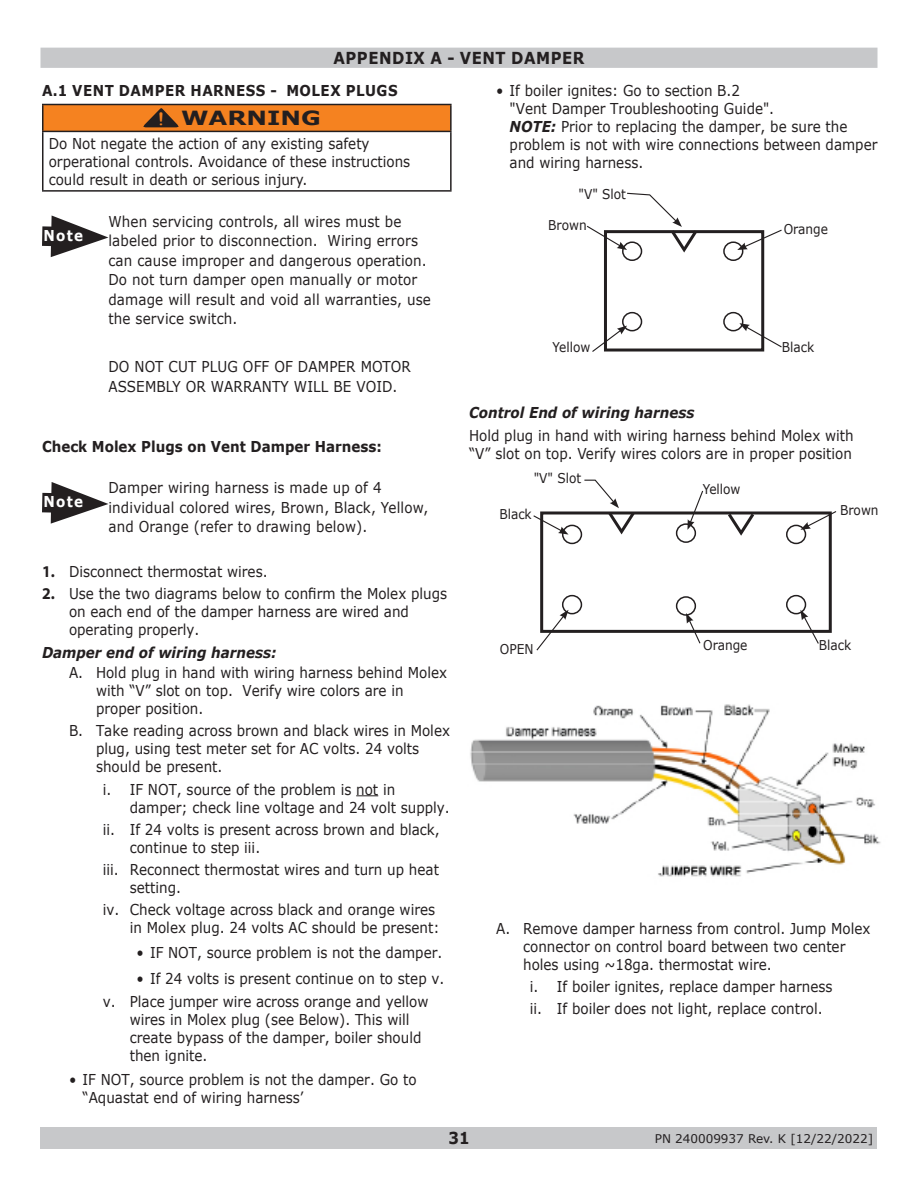
<style>
.page{position:relative;width:918px;height:1188px;background:#fff}
.page>*{position:absolute;margin:0;border:0;box-sizing:border-box;transform-origin:0 0}
.Body_text{font:700 21px "Courier New";color:#f58220;scale:.9 1}
.t1{font:700 19.5px "Verdana";color:#231f20;scale:1.25 1}
.New_Section_for_TOC{font:700 16.5px "Verdana";letter-spacing:.035em;color:#231f20;scale:.9 1}
.t2{font:15px/18px "Verdana";color:#231f20;scale:.9 1}
.t3{font:italic 700 15px "Verdana";color:#231f20;scale:.9 1}
.Sub_Section{font:700 15px "Verdana";color:#231f20;scale:.9 1}
.Sub_Section-2{font:700 15px "Verdana";letter-spacing:.035em;color:#231f20;scale:.9 1}
.t4{font:700 15px "Verdana";letter-spacing:.09em;color:#fff;scale:.9 1}
.t5{font:13.5px "Verdana";color:#231f20;scale:.9 1}
.t6{font:12px "Verdana";color:#231f20}
.s1{font-weight:700;font-style:italic}
.s2{font-family:"Myriad Pro";font-weight:700;font-size:16.5px}
</style>
<div class="page">
<div style="left:40px;top:1127px;width:838px;height:22px;background:#c7c8ca"></div>
<div style="left:41px;top:48px;width:836px;height:19px;background:#c7c8ca"></div>
<div style="left:40px;top:48px;width:838px;height:20px;border:2px solid #c7c8ca"></div>
<svg style="left:356px;top:795px;width:22px;height:1px"></svg>
<div style="left:43px;top:105px;width:408px;height:26px;background:#f58220"></div>
<hr style="left:42px;top:104px;width:410px;height:1px;background:#231f20">
<hr style="left:42px;top:105px;width:2px;height:26px;background:#231f20">
<hr style="left:450px;top:105px;width:2px;height:26px;background:#231f20">
<hr style="left:42px;top:131px;width:410px;height:1px;background:#231f20">
<hr style="left:42px;top:132px;width:2px;height:58px;background:#231f20">
<hr style="left:450px;top:132px;width:2px;height:58px;background:#231f20">
<hr style="left:42px;top:190px;width:410px;height:2px;background:#231f20">
<svg style="left:143px;top:108px;width:36px;height:20px"></svg>
<svg style="left:42px;top:215px;width:66px;height:42px"></svg>
<svg style="left:42px;top:482px;width:66px;height:42px"></svg>
<div style="left:604px;top:230px;width:160px;height:122px;border:3px solid #231f20"></div>
<div style="left:622px;top:241px;width:20px;height:20px;border:2px solid #231f20;border-radius:50%"></div>
<div style="left:723px;top:241px;width:20px;height:20px;border:2px solid #231f20;border-radius:50%"></div>
<div style="left:622px;top:312px;width:20px;height:19px;border:2px solid #231f20;border-radius:50%"></div>
<div style="left:723px;top:312px;width:20px;height:19px;border:2px solid #231f20;border-radius:50%"></div>
<svg style="left:592px;top:326px;width:35px;height:26px"></svg>
<svg style="left:737px;top:229px;width:45px;height:21px"></svg>
<svg style="left:739px;top:323px;width:43px;height:25px"></svg>
<svg style="left:587px;top:192px;width:113px;height:63px"></svg>
<div style="left:540px;top:511px;width:292px;height:122px;border:3px solid #231f20"></div>
<div style="left:562px;top:525px;width:20px;height:19px;border:2px solid #231f20;border-radius:50%"></div>
<div style="left:676px;top:523px;width:20px;height:20px;border:2px solid #231f20;border-radius:50%"></div>
<div style="left:562px;top:595px;width:20px;height:19px;border:2px solid #231f20;border-radius:50%"></div>
<div style="left:676px;top:596px;width:20px;height:20px;border:2px solid #231f20;border-radius:50%"></div>
<svg style="left:725px;top:511px;width:32px;height:25px"></svg>
<div style="left:786px;top:525px;width:20px;height:19px;border:2px solid #231f20;border-radius:50%"></div>
<div style="left:786px;top:595px;width:20px;height:19px;border:2px solid #231f20;border-radius:50%"></div>
<svg style="left:533px;top:514px;width:36px;height:21px"></svg>
<svg style="left:583px;top:479px;width:55px;height:56px"></svg>
<svg style="left:687px;top:490px;width:17px;height:40px"></svg>
<svg style="left:800px;top:511px;width:37px;height:19px"></svg>
<svg style="left:536px;top:610px;width:33px;height:41px"></svg>
<svg style="left:686px;top:613px;width:15px;height:31px"></svg>
<svg style="left:800px;top:610px;width:20px;height:34px"></svg>
<img style="left:470px;top:704px;width:411px;height:173px">
<p class="New_Section_for_TOC" style="left:334px;top:46px;width:280px">APPENDIX A - VENT DAMPER</p>
<p class="Sub_Section-2" style="left:42px;top:80px;width:396px">A.1 VENT DAMPER HARNESS - MOLEX PLUGS</p>
<p class="t1" style="left:181px;top:105px;width:113px">WARNING</p>
<p class="t2" style="left:49px;top:134px;width:403px">Do Not negate the action of any existing safety orperational controls. Avoidance of these instructions could result in death or serious injury.</p>
<p class="t2" style="left:510px;top:82px;width:410px;text-indent:-14px">• If boiler ignites: Go to section B.2<br>"Vent Damper Troubleshooting Guide".<br><span class="s1">NOTE:</span> Prior to replacing the damper, be sure the problem is not with wire connections between damper and wiring harness.</p>
<p class="Body_text" style="left:156px;top:106px;width:14px">!</p>
<p class="t5" style="left:578px;top:185px;width:54px">"V" Slot</p>
<p class="t4" style="left:44px;top:225px;width:45px">Note</p>
<p class="t2" style="left:108px;top:212px;width:360px;line-height:19.5px">When servicing controls, all wires must be labeled prior to disconnection. Wiring errors can cause improper and dangerous operation.<br>Do not turn damper open manually or motor damage will result and void all warranties, use the service switch.</p>
<p class="t2" style="left:108px;top:357px;width:338px;line-height:19.5px">DO NOT CUT PLUG OFF OF DAMPER MOTOR<br>ASSEMBLY OR WARRANTY WILL BE VOID.</p>
<p class="Sub_Section" style="left:42px;top:436px;width:379px">Check Molex Plugs on Vent Damper Harness:</p>
<p class="t2" style="left:108px;top:478px;width:357px;line-height:19.5px">Damper wiring harness is made up of 4 individual colored wires, Brown, Black, Yellow, and Orange (refer to drawing below).</p>
<p class="t2" style="left:42px;top:562px;width:252px"><span class="s2">1.</span> Disconnect thermostat wires.</p>
<p class="t2" style="left:69px;top:585px;width:422px;text-indent:-27px"><span class="s2">2.</span> Use the two diagrams below to confirm the Molex plugs on each end of the damper harness are wired and operating properly.</p>
<p class="t3" style="left:42px;top:642px;width:262px">Damper end of wiring harness:</p>
<p class="t2" style="left:96px;top:663px;width:392px;text-indent:-27px">A. Hold plug in hand with wiring harness behind Molex with “V” slot on top. Verify wire colors are in proper position.</p>
<p class="t2" style="left:96px;top:722px;width:395px;text-indent:-27px">B. Take reading across brown and black wires in Molex plug, using test meter set for AC volts. 24 volts should be present.</p>
<p class="t2" style="left:130px;top:780px;width:357px;text-indent:-27px">i. IF NOT, source of the problem is not in damper; check line voltage and 24 volt supply.</p>
<p class="t2" style="left:130px;top:820px;width:346px;text-indent:-27px">ii. If 24 volts is present across brown and black, continue to step iii.</p>
<p class="t2" style="left:130px;top:861px;width:345px;text-indent:-27px">iii. Reconnect thermostat wires and turn up heat setting.</p>
<p class="t2" style="left:103px;top:901px;width:376px;text-align:right">iv. Check voltage across black and orange wires in Molex plug. 24 volts AC should be present:</p>
<p class="t2" style="left:136px;top:943px;width:341px">• IF NOT, source problem is not the damper.</p>
<p class="t2" style="left:136px;top:969px;width:344px">• If 24 volts is present continue on to step v.</p>
<p class="t2" style="left:130px;top:992px;width:333px;text-indent:-27px">v. Place jumper wire across orange and yellow wires in Molex plug (see Below). This will create bypass of the damper, boiler should then ignite.</p>
<p class="t2" style="left:82px;top:1071px;width:373px;text-indent:-14px">• IF NOT, source problem is not the damper. Go to “Aquastat end of wiring harness’</p>
<p class="t4" style="left:44px;top:491px;width:45px">Note</p>
<p class="t5" style="left:548px;top:215px;width:44px">Brown</p>
<p class="t5" style="left:552px;top:338px;width:44px">Yellow</p>
<p class="t5" style="left:784px;top:220px;width:51px">Orange</p>
<p class="t5" style="left:782px;top:338px;width:38px">Black</p>
<p class="t3" style="left:469px;top:402px;width:252px">Control End of wiring harness</p>
<p class="t2" style="left:469px;top:426px;width:429px">Hold plug in hand with wiring harness behind Molex with “V” slot on top. Verify wires colors are in proper position</p>
<p class="t5" style="left:534px;top:469px;width:54px">"V" Slot</p>
<p class="t5" style="left:499px;top:504px;width:38px">Black</p>
<p class="t5" style="left:500px;top:639px;width:39px">OPEN</p>
<p class="t5" style="left:703px;top:480px;width:44px">Yellow</p>
<p class="t5" style="left:840px;top:501px;width:44px">Brown</p>
<p class="t5" style="left:703px;top:635px;width:51px">Orange</p>
<p class="t5" style="left:819px;top:635px;width:38px">Black</p>
<p class="t2" style="left:523px;top:919px;width:387px;text-indent:-27px">A. Remove damper harness from control. Jump Molex connector on control board between two center holes using ~18ga. thermostat wire.</p>
<p class="t2" style="left:530px;top:977px;width:338px">i. If boiler ignites, replace damper harness</p>
<p class="t2" style="left:530px;top:1000px;width:327px">ii. If boiler does not light, replace control.</p>
<p class="New_Section_for_TOC" style="left:448px;top:1127px;width:25px">31</p>
<p class="t6" style="left:655px;top:1130px;width:220px">PN 240009937 Rev. K [12/22/2022]</p>
</div>
